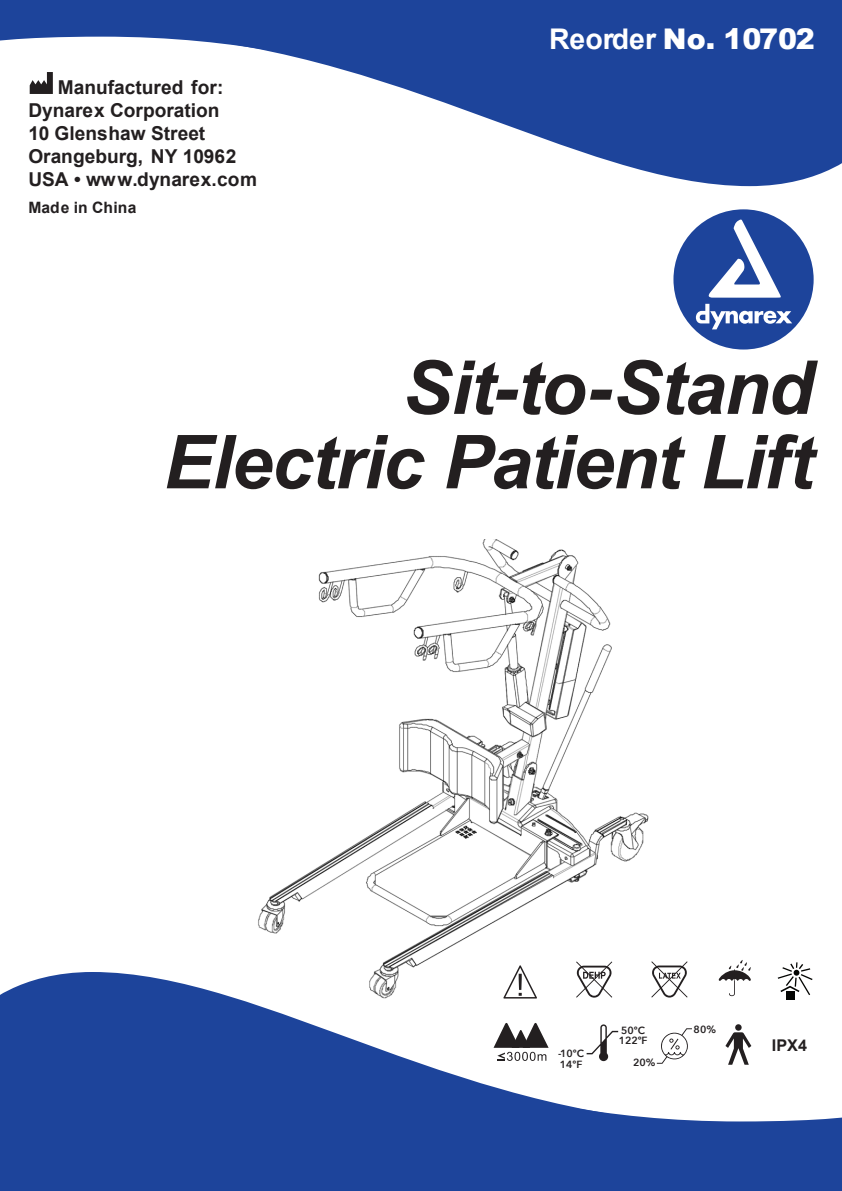
<style>
.page{position:relative;width:842px;height:1191px;background:#fff}
.page>*{position:absolute;margin:0;border:0;box-sizing:border-box;transform-origin:0 0}
.t1{font:italic 700 74.4px/74.4px "Arial";letter-spacing:-.02em;color:#231f20;text-align:right}
.t2{font:900 28.4px "Arial";color:#fff}
.t3{font:700 19.2px/23px "Arial";color:#231f20}
.t4{font:700 16.2px "Arial";color:#231f20}
.t5{font:700 15.6px "Arial";letter-spacing:.005em;color:#231f20}
.t6{font:600 10.4px/10.6px "Avenir Next";color:#231f20}
.s1{font-weight:700}
</style>
<div class="page">
<img style="left:258px;top:539px;width:391px;height:433px">
<svg style="left:673px;top:209px;width:141px;height:140px"></svg>
<svg style="left:553px;top:142px;width:289px;height:44px;fill:#1d449b"></svg>
<svg style="left:0;top:0;width:842px;height:142px;fill:#1d449b"></svg>
<svg style="left:0;top:972px;width:842px;height:219px"></svg>
<svg style="left:0;top:1016px;width:842px;height:159px;fill:#1d449b"></svg>
<svg style="left:651px;top:961px;width:37px;height:36px"></svg>
<svg style="left:719px;top:960px;width:32px;height:36px"></svg>
<svg style="left:576px;top:961px;width:36px;height:36px"></svg>
<svg style="left:493px;top:1022px;width:56px;height:39px"></svg>
<svg style="left:587px;top:1024px;width:31px;height:37px"></svg>
<svg style="left:657px;top:1028px;width:35px;height:35px"></svg>
<svg style="left:725px;top:1032px;width:26px;height:32px"></svg>
<div style="left:735px;top:1024px;width:7px;height:6px;background:#231f20;border-radius:50%"></div>
<svg style="left:778px;top:962px;width:34px;height:33px"></svg>
<div style="left:785px;top:991px;width:9px;height:8px;background:#040503"></div>
<svg style="left:503px;top:965px;width:34px;height:33px"></svg>
<p class="t3" style="left:28px;top:76px;width:230px;text-indent:30px">Manufactured for:<br>Dynarex Corporation<br>10 Glenshaw Street<br>Orangeburg, NY 10962<br>USA • www.dynarex.com</p>
<p class="t5" style="left:28px;top:198px;width:110px">Made in China</p>
<h2 class="t2" style="left:549px;top:18px;width:267px"><span class="s1">Reorder</span> No. 10702</h2>
<p class="t1" style="left:164px;top:353px;width:651px">Sit-to-Stand<br>Electric Patient Lift</p>
<p class="t6" style="left:558px;top:1048px;width:28px">-10ºC<br>14ºF</p>
<p class="t6" style="left:619px;top:1024px;width:30px">50ºC<br>122ºF</p>
<p class="t6" style="left:633px;top:1057px;width:24px">20%</p>
<p class="t6" style="left:694px;top:1023px;width:24px">80%</p>
<p class="t4" style="left:772px;top:1034px;width:37px">IPX4</p>
</div>
